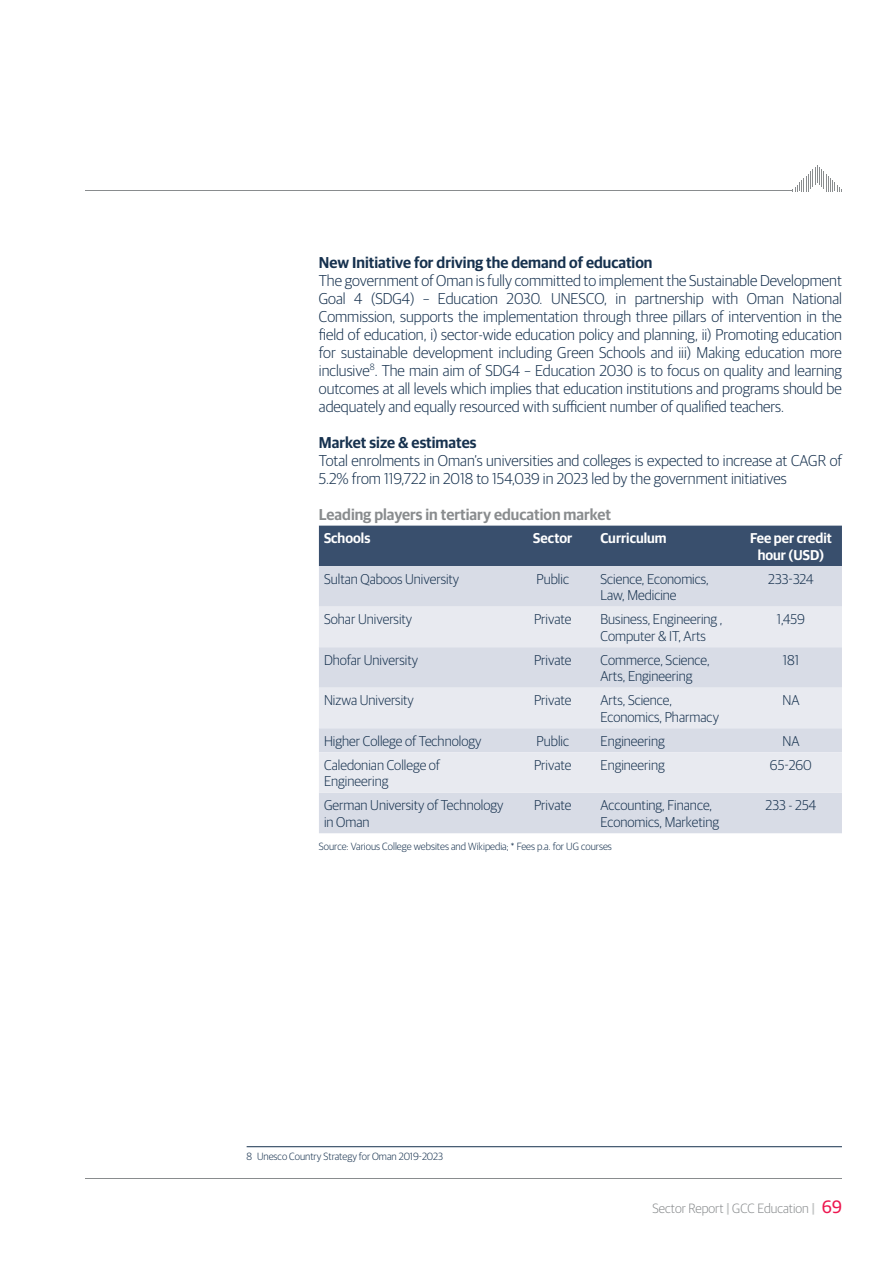
<style>
.page{position:relative;width:893px;height:1263px;background:#fff}
.page>*{position:absolute;margin:0;border:0;box-sizing:border-box;transform-origin:0 0}
.t1{font:300 15.75px/18px "Guardian Sans";color:#16314e;text-align:justify}
.t2{font:600 15.75px "Guardian Sans";color:#16314e}
.t3{font:600 15.75px "Guardian Sans";color:#898c8e}
.t4{font:300 14.25px/16.5px "Guardian Sans";color:#16314e}
.t5{font:600 14.25px/16.5px "Guardian Sans";color:#fff;text-align:center}
.t6{font:300 13.5px "Guardian Sans";color:#898c8e}
.t7{font:300 10.5px "Guardian Sans";color:#16314e}
.s1{font-weight:600;color:#c4c6c6}
.s2{font-weight:400;font-size:18px;color:#ed164f}
</style>
<div class="page">
<hr style="left:85px;top:191px;width:708px;height:1px;background:#898c8e">
<svg style="left:792px;top:165px;width:50px;height:26px"></svg>
<hr style="left:85px;top:1178px;width:757px;height:1px;background:#898c8e">
<div style="left:319px;top:526px;width:523px;height:40px;background:#394f6d"></div>
<div style="left:319px;top:566px;width:523px;height:267px;background:#d8dce6"></div>
<svg style="left:319px;top:607px;width:523px;height:186px;background:#e2e5ec"></svg>
<hr style="left:247px;top:1146px;width:595px;height:1px;background:#16314e">
<p class="t2" style="left:319px;top:256px;width:335px">New Initiative for driving the demand of education</p>
<p class="t1" style="left:319px;top:272px;width:525px">The government of Oman is fully committed to implement the Sustainable Development Goal 4 (SDG4) – Education 2030. UNESCO, in partnership with Oman National Commission, supports the implementation through three pillars of intervention in the field of education, i) sector-wide education policy and planning, ii) Promoting education for sustainable development including Green Schools and iii) Making education more inclusive<sup>8</sup>. The main aim of SDG4 – Education 2030 is to focus on quality and learning outcomes at all levels which implies that education institutions and programs should be adequately and equally resourced with sufficient number of qualified teachers.</p>
<p class="t2" style="left:319px;top:436px;width:159px">Market size &amp; estimates</p>
<p class="t1" style="left:319px;top:452px;width:525px">Total enrolments in Oman’s universities and colleges is expected to increase at CAGR of<br>5.2% from 119,722 in 2018 to 154,039 in 2023 led by the government initiatives</p>
<p class="t3" style="left:319px;top:508px;width:294px">Leading players in tertiary education market</p>
<p class="t5" style="left:324px;top:531px;width:48px">Schools</p>
<p class="t5" style="left:533px;top:531px;width:40px">Sector</p>
<p class="t5" style="left:600px;top:531px;width:68px">Curriculum</p>
<p class="t5" style="left:750px;top:531px;width:83px">Fee per credit hour (USD)</p>
<p class="t4" style="left:324px;top:572px;width:137px">Sultan Qaboos University</p>
<p class="t4" style="left:537px;top:572px;width:34px">Public</p>
<p class="t4" style="left:600px;top:572px;width:110px">Science, Economics,<br>Law, Medicine</p>
<p class="t4" style="left:768px;top:572px;width:47px">233-324</p>
<p class="t4" style="left:324px;top:612px;width:90px">Sohar University</p>
<p class="t4" style="left:534px;top:612px;width:39px">Private</p>
<p class="t4" style="left:600px;top:612px;width:124px">Business, Engineering ,<br>Computer &amp; IT, Arts</p>
<p class="t4" style="left:777px;top:612px;width:29px">1,459</p>
<p class="t4" style="left:324px;top:653px;width:95px">Dhofar University</p>
<p class="t4" style="left:534px;top:653px;width:39px">Private</p>
<p class="t4" style="left:600px;top:653px;width:111px">Commerce, Science,<br>Arts, Engineering</p>
<p class="t4" style="left:783px;top:653px;width:18px">181</p>
<p class="t4" style="left:324px;top:693px;width:91px">Nizwa University</p>
<p class="t4" style="left:534px;top:693px;width:39px">Private</p>
<p class="t4" style="left:600px;top:693px;width:120px">Arts, Science,<br>Economics, Pharmacy</p>
<p class="t4" style="left:782px;top:693px;width:19px">NA</p>
<p class="t4" style="left:324px;top:734px;width:159px">Higher College of Technology</p>
<p class="t4" style="left:537px;top:734px;width:34px">Public</p>
<p class="t4" style="left:600px;top:734px;width:66px">Engineering</p>
<p class="t4" style="left:782px;top:734px;width:19px">NA</p>
<p class="t4" style="left:324px;top:758px;width:118px">Caledonian College of<br>Engineering</p>
<p class="t4" style="left:534px;top:758px;width:39px">Private</p>
<p class="t4" style="left:600px;top:758px;width:66px">Engineering</p>
<p class="t4" style="left:770px;top:758px;width:43px">65-260</p>
<p class="t4" style="left:324px;top:798px;width:181px">German University of Technology in Oman</p>
<p class="t4" style="left:534px;top:798px;width:39px">Private</p>
<p class="t4" style="left:600px;top:798px;width:120px">Accounting, Finance,<br>Economics, Marketing</p>
<p class="t4" style="left:765px;top:798px;width:52px">233 - 254</p>
<p class="t7" style="left:319px;top:842px;width:295px">Source: Various College websites and Wikipedia; * Fees p.a. for UG courses</p>
<p class="t7" style="left:247px;top:1152px;width:198px">8 Unesco Country Strategy for Oman 2019-2023</p>
<p class="t6" style="left:652px;top:1203px;width:191px">Sector Report <span class="s1">|</span> GCC Education <span class="s1">|</span> <span class="s2">69</span></p>
</div>
